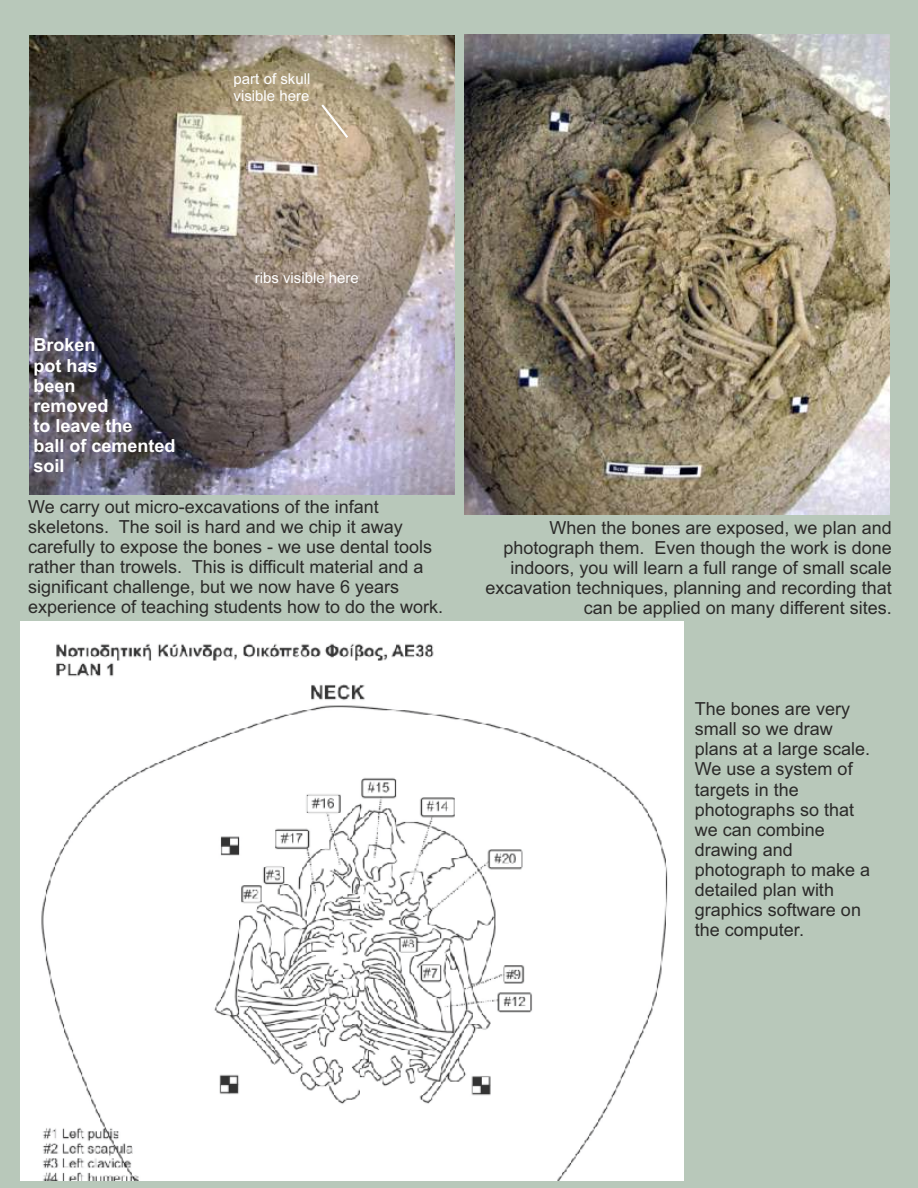
<style>
.page{position:relative;width:918px;height:1188px;background:#b8c8ba}
.page>*{position:absolute;margin:0;border:0;box-sizing:border-box;transform-origin:0 0}
.t1{font:18px/20.1px "Arial";color:#2b2a29}
.t2{font:700 18px/20.1px "Arial";color:#fefefe}
.t3{font:15px/16.8px "Arial";color:#fefefe}
</style>
<div class="page">
<img style="left:29px;top:35px;width:425px;height:460px">
<img style="left:465px;top:34px;width:425px;height:481px">
<svg style="left:319px;top:102px;width:31px;height:38px"></svg>
<img style="left:21px;top:621px;width:662px;height:559px">
<p class="t3" style="left:234px;top:72px;width:78px">part of skull visible here</p>
<p class="t2" style="left:33px;top:337px;width:144px">Broken<br>pot has<br>been<br>removed<br>to leave the<br>ball of cemented soil</p>
<p class="t3" style="left:255px;top:270px;width:106px">ribs visible here</p>
<p class="t1" style="left:28px;top:498px;width:417px">We carry out micro-excavations of the infant skeletons. The soil is hard and we chip it away carefully to expose the bones - we use dental tools rather than trowels. This is difficult material and a significant challenge, but we now have 6 years experience of teaching students how to do the work.</p>
<p class="t1" style="left:485px;top:519px;width:408px;text-align:right">When the bones are exposed, we plan and photograph them. Even though the work is done indoors, you will learn a full range of small scale excavation techniques, planning and recording that can be applied on many different sites.</p>
<p class="t1" style="left:695px;top:700px;width:177px">The bones are very small so we draw plans at a large scale.<br>We use a system of targets in the photographs so that we can combine drawing and photograph to make a detailed plan with graphics software on the computer.</p>
</div>
